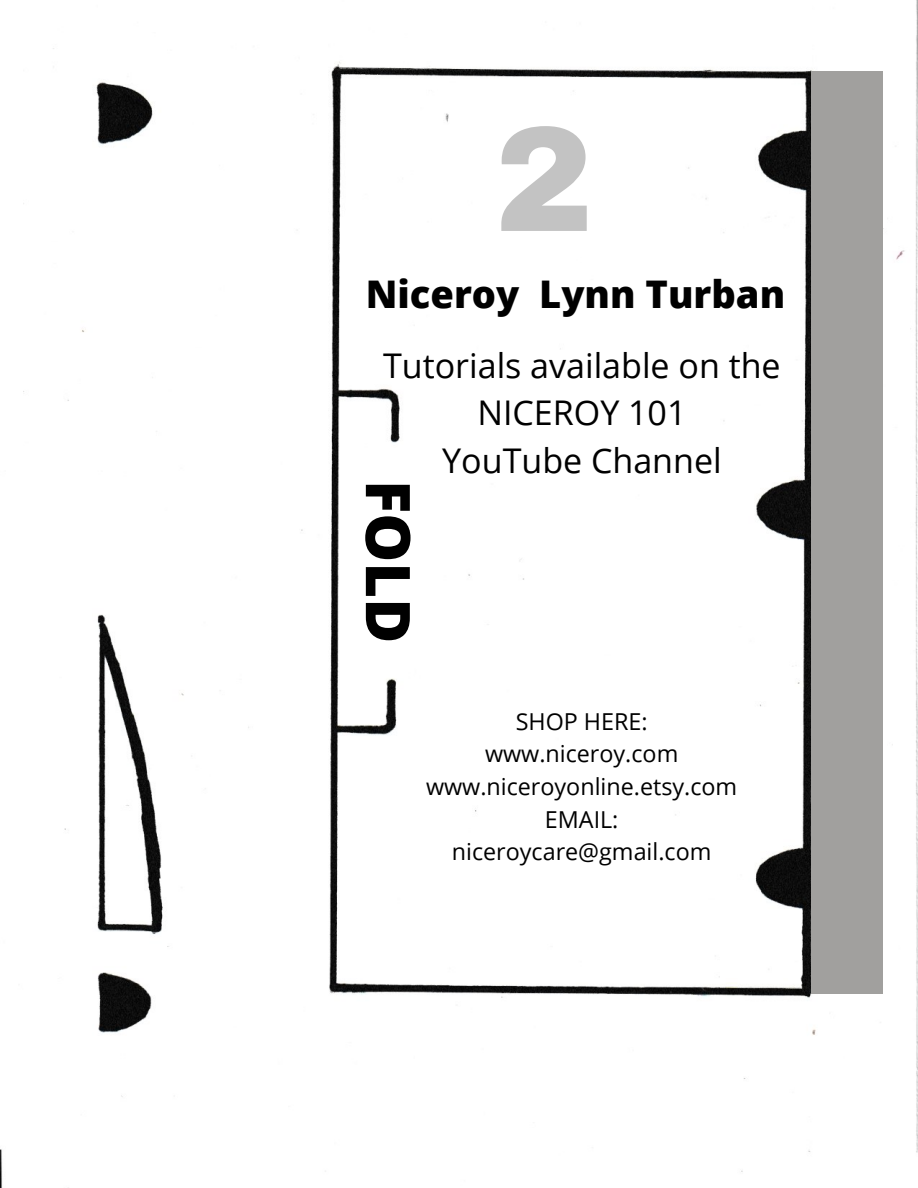
<style>
.page{position:relative;width:918px;height:1188px;background:#fff}
.page>*{position:absolute;margin:0;border:0;box-sizing:border-box;transform-origin:0 0}
.t1{font:900 149.85px "Archivo";color:#c3c3c3}
.t2{font:800 61.65px "Open Sans";color:#000}
.t3{font:800 38.1px "Open Sans";color:#000}
.t4{font:34.05px "Open Sans";color:#000}
.t5{font:23.25px "Open Sans";color:#000}
</style>
<div class="page">
<img style="left:0;top:0;width:918px;height:1188px">
<div style="left:811px;top:71px;width:72px;height:923px;background:#a1a09e"></div>
<p class="t1" style="left:494px;top:99px;width:101px">2</p>
<p class="t3" style="left:366px;top:268px;width:421px">Niceroy Lynn Turban</p>
<p class="t4" style="left:383px;top:341px;width:399px">Tutorials available on the</p>
<p class="t4" style="left:477px;top:389px;width:211px">NICEROY 101</p>
<p class="t4" style="left:442px;top:436px;width:281px">YouTube Channel</p>
<p class="t2" style="left:432px;top:480px;width:165px;rotate:90deg">FOLD</p>
<p class="t5" style="left:516px;top:705px;width:133px">SHOP HERE:</p>
<p class="t5" style="left:485px;top:738px;width:195px">www.niceroy.com</p>
<p class="t5" style="left:426px;top:770px;width:313px">www.niceroyonline.etsy.com</p>
<p class="t5" style="left:545px;top:803px;width:75px">EMAIL:</p>
<p class="t5" style="left:452px;top:835px;width:261px">niceroycare@gmail.com</p>
</div>
